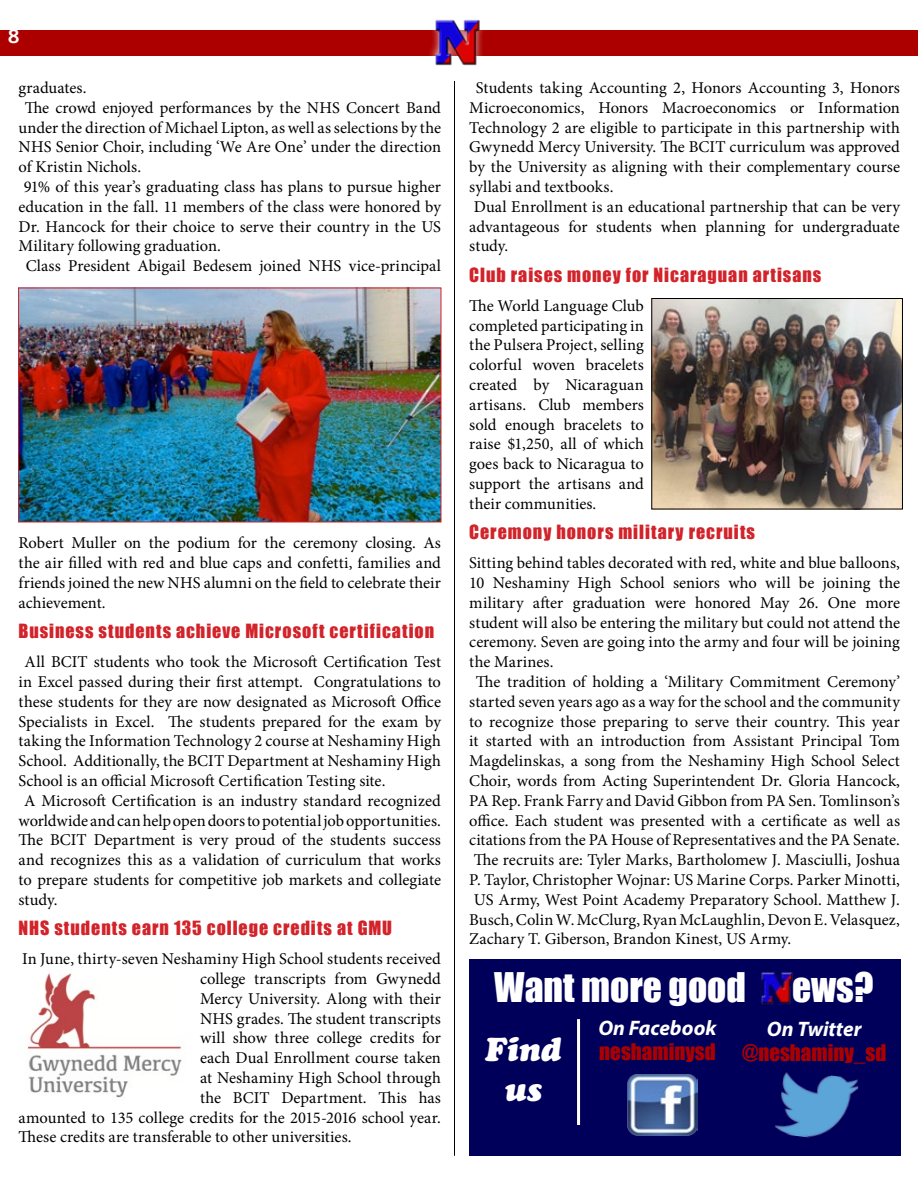
<style>
.page{position:relative;width:918px;height:1188px;background:#fff}
.page>*{position:absolute;margin:0;border:0;box-sizing:border-box;transform-origin:0 0}
.t1{font:37.5px "Impact";color:#fff}
.t2{font:italic 33px/39.6px "Cooper Black Std";color:#fff;text-align:center}
.t3{font:21px "Impact";color:#ac0000}
.t4{font:italic 700 21px "Myriad Pro";color:#fff}
.t5{font:18px "Impact";letter-spacing:.055em;color:#d2232a}
.t6{font:700 18px "News Gothic";color:#fff}
.t7{font:16.5px/19.8px "Minion Pro";color:#000;text-align:justify}
</style>
<div class="page">
<div style="left:0;top:30px;width:918px;height:26px;background:#ac0000"></div>
<div style="left:428px;top:9px;width:59px;height:60px;background:#fff;opacity:.75"></div>
<img style="left:433px;top:18px;width:49px;height:48px">
<div style="left:469px;top:959px;width:432px;height:197px;background:#00005b"></div>
<img style="left:761px;top:972px;width:32px;height:32px">
<img style="left:775px;top:1072px;width:84px;height:66px">
<img style="left:627px;top:1074px;width:71px;height:62px">
<hr style="left:454px;top:81px;width:1px;height:1075px;background:#000">
<img style="left:20px;top:290px;width:419px;height:230px">
<img style="left:653px;top:300px;width:248px;height:207px">
<div style="left:651px;top:298px;width:252px;height:211px;border:1px solid #000"></div>
<hr style="left:577px;top:1019px;width:3px;height:106px;background:#fff">
<img style="left:28px;top:973px;width:154px;height:125px">
<p class="t6" style="left:8px;top:25px;width:13px">8</p>
<p class="t7" style="left:19px;top:78px;width:70px">graduates.</p>
<p class="t7" style="left:25px;top:98px;width:418px">The crowd enjoyed performances by the NHS Concert Band</p>
<p class="t7" style="left:19px;top:118px;width:424px">under the direction of Michael Lipton, as well as selections by the</p>
<p class="t7" style="left:19px;top:137px;width:424px">NHS Senior Choir, including ‘We Are One’ under the direction</p>
<p class="t7" style="left:19px;top:157px;width:124px">of Kristin Nichols.</p>
<p class="t7" style="left:24px;top:177px;width:419px">91% of this year’s graduating class has plans to pursue higher</p>
<p class="t7" style="left:19px;top:197px;width:424px">education in the fall. 11 members of the class were honored by</p>
<p class="t7" style="left:19px;top:217px;width:424px">Dr. Hancock for their choice to serve their country in the US</p>
<p class="t7" style="left:19px;top:236px;width:204px">Military following graduation.</p>
<p class="t7" style="left:26px;top:256px;width:417px">Class President Abigail Bedesem joined NHS vice-principal</p>
<p class="t7" style="left:19px;top:533px;width:424px">Robert Muller on the podium for the ceremony closing. As the air filled with red and blue caps and confetti, families and friends joined the new NHS alumni on the field to celebrate their achievement.</p>
<p class="t5" style="left:19px;top:617px;width:417px">Business students achieve Microsoft certification</p>
<p class="t7" style="left:25px;top:652px;width:418px">All BCIT students who took the Microsoft Certification Test</p>
<p class="t7" style="left:19px;top:672px;width:424px">in Excel passed during their first attempt. Congratulations to</p>
<p class="t7" style="left:19px;top:692px;width:424px">these students for they are now designated as Microsoft Office</p>
<p class="t7" style="left:19px;top:712px;width:424px">Specialists in Excel. The students prepared for the exam by</p>
<p class="t7" style="left:19px;top:731px;width:424px">taking the Information Technology 2 course at Neshaminy High</p>
<p class="t7" style="left:19px;top:751px;width:424px">School. Additionally, the BCIT Department at Neshaminy High</p>
<p class="t7" style="left:19px;top:771px;width:368px">School is an official Microsoft Certification Testing site.</p>
<p class="t7" style="left:24px;top:791px;width:418px">A Microsoft Certification is an industry standard recognized</p>
<p class="t7" style="left:19px;top:811px;width:424px">worldwide and can help open doors to potential job opportunities.</p>
<p class="t7" style="left:19px;top:830px;width:424px">The BCIT Department is very proud of the students success</p>
<p class="t7" style="left:19px;top:850px;width:424px">and recognizes this as a validation of curriculum that works</p>
<p class="t7" style="left:19px;top:870px;width:424px">to prepare students for competitive job markets and collegiate</p>
<p class="t7" style="left:19px;top:890px;width:41px">study.</p>
<p class="t5" style="left:19px;top:914px;width:375px">NHS students earn 135 college credits at GMU</p>
<p class="t7" style="left:22px;top:949px;width:420px">In June, thirty-seven Neshaminy High School students received</p>
<p class="t7" style="left:200px;top:969px;width:242px">college transcripts from Gwynedd</p>
<p class="t7" style="left:200px;top:989px;width:242px">Mercy University. Along with their</p>
<p class="t7" style="left:200px;top:1009px;width:242px">NHS grades. The student transcripts</p>
<p class="t7" style="left:200px;top:1028px;width:242px">will show three college credits for</p>
<p class="t7" style="left:200px;top:1048px;width:242px">each Dual Enrollment course taken</p>
<p class="t7" style="left:200px;top:1068px;width:242px">at Neshaminy High School through</p>
<p class="t7" style="left:200px;top:1088px;width:242px">the BCIT Department. This has</p>
<p class="t7" style="left:19px;top:1108px;width:424px">amounted to 135 college credits for the 2015-2016 school year.</p>
<p class="t7" style="left:19px;top:1127px;width:335px">These credits are transferable to other universities.</p>
<p class="t7" style="left:469px;top:78px;width:432px;text-align:left;text-indent:6px">Students taking Accounting 2, Honors Accounting 3, Honors Microeconomics, Honors Macroeconomics or Information Technology 2 are eligible to participate in this partnership with Gwynedd Mercy University. The BCIT curriculum was approved by the University as aligning with their complementary course syllabi and textbooks.<br>Dual Enrollment is an educational partnership that can be very advantageous for students when planning for undergraduate study.</p>
<p class="t5" style="left:469px;top:261px;width:354px">Club raises money for Nicaraguan artisans</p>
<p class="t7" style="left:469px;top:296px;width:176px">The World Language Club completed participating in the Pulsera Project, selling colorful woven bracelets created by Nicaraguan artisans. Club members sold enough bracelets to raise $1,250, all of which goes back to Nicaragua to support the artisans and their communities.</p>
<p class="t5" style="left:469px;top:518px;width:287px">Ceremony honors military recruits</p>
<p class="t7" style="left:469px;top:553px;width:432px">Sitting behind tables decorated with red, white and blue balloons,</p>
<p class="t7" style="left:469px;top:573px;width:432px">10 Neshaminy High School seniors who will be joining the</p>
<p class="t7" style="left:469px;top:593px;width:432px">military after graduation were honored May 26. One more</p>
<p class="t7" style="left:469px;top:613px;width:432px">student will also be entering the military but could not attend the</p>
<p class="t7" style="left:469px;top:632px;width:432px">ceremony. Seven are going into the army and four will be joining</p>
<p class="t7" style="left:469px;top:652px;width:86px">the Marines.</p>
<p class="t7" style="left:476px;top:672px;width:426px">The tradition of holding a ‘Military Commitment Ceremony’</p>
<p class="t7" style="left:469px;top:692px;width:432px">started seven years ago as a way for the school and the community</p>
<p class="t7" style="left:469px;top:712px;width:432px">to recognize those preparing to serve their country. This year</p>
<p class="t7" style="left:469px;top:731px;width:432px">it started with an introduction from Assistant Principal Tom</p>
<p class="t7" style="left:469px;top:751px;width:432px">Magdelinskas, a song from the Neshaminy High School Select</p>
<p class="t7" style="left:469px;top:771px;width:432px">Choir, words from Acting Superintendent Dr. Gloria Hancock,</p>
<p class="t7" style="left:469px;top:791px;width:432px">PA Rep. Frank Farry and David Gibbon from PA Sen. Tomlinson’s</p>
<p class="t7" style="left:469px;top:811px;width:432px">office. Each student was presented with a certificate as well as</p>
<p class="t7" style="left:469px;top:830px;width:432px">citations from the PA House of Representatives and the PA Senate.</p>
<p class="t7" style="left:474px;top:850px;width:428px">The recruits are: Tyler Marks, Bartholomew J. Masciulli, Joshua</p>
<p class="t7" style="left:469px;top:870px;width:432px">P. Taylor, Christopher Wojnar: US Marine Corps. Parker Minotti,</p>
<p class="t7" style="left:474px;top:890px;width:428px">US Army, West Point Academy Preparatory School. Matthew J.</p>
<p class="t7" style="left:469px;top:910px;width:432px">Busch, Colin W. McClurg, Ryan McLaughlin, Devon E. Velasquez,</p>
<p class="t7" style="left:469px;top:929px;width:324px">Zachary T. Giberson, Brandon Kinest, US Army.</p>
<h1 class="t1" style="left:494px;top:958px;width:381px">Want more good ews?</h1>
<p class="t4" style="left:598px;top:1014px;width:120px">On Facebook</p>
<p class="t3" style="left:599px;top:1036px;width:118px">neshaminysd</p>
<p class="t4" style="left:767px;top:1015px;width:96px">On Twitter</p>
<p class="t3" style="left:742px;top:1036px;width:146px">@neshaminy_sd</p>
<h2 class="t2" style="left:484px;top:1029px;width:78px">Find us</h2>
</div>
